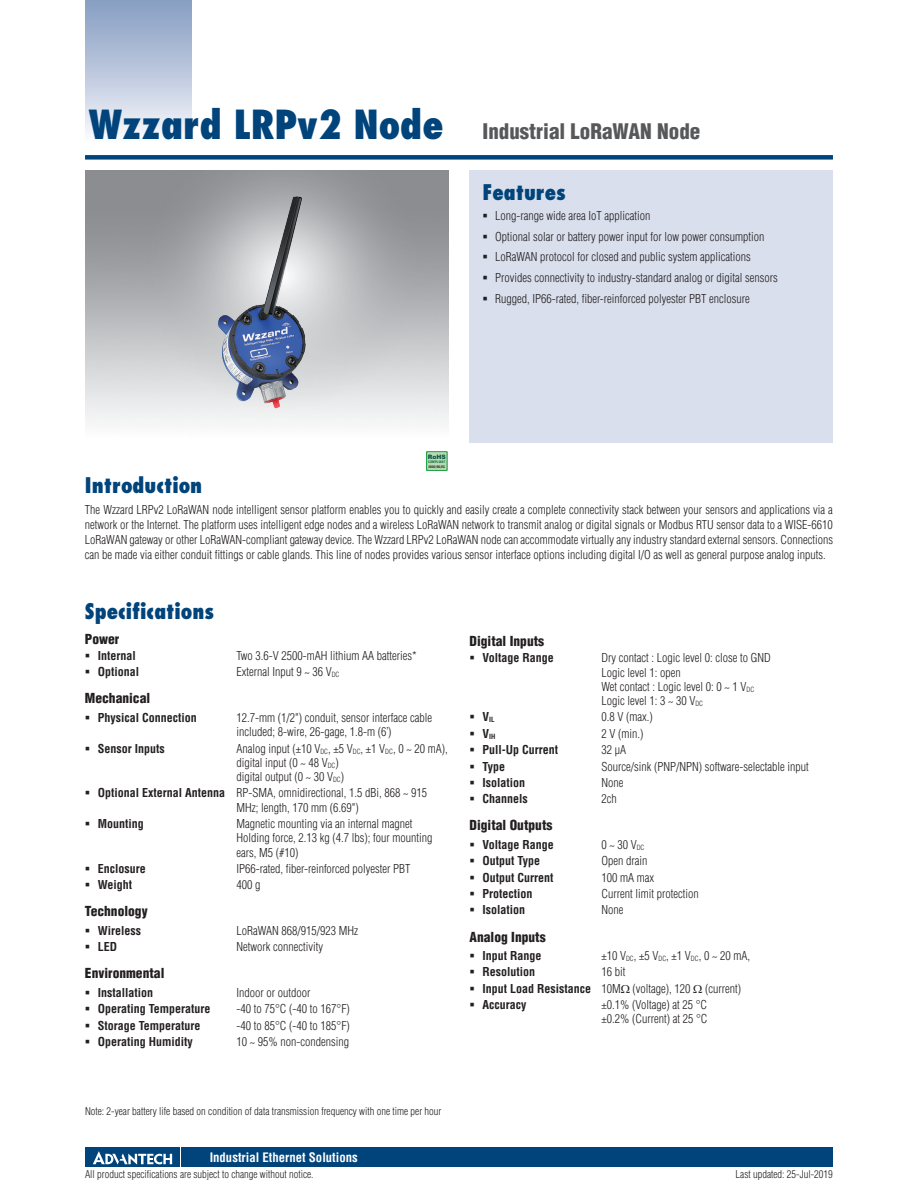
<style>
.page{position:relative;width:918px;height:1188px;background:#fff}
.page>*{position:absolute;margin:0;border:0;box-sizing:border-box;transform-origin:0 0}
.t1{font:800 condensed 39px "Futura";color:#00447b}
.t2{font:800 condensed 21px "Futura";color:#00447b}
.t3{font:900 condensed 21px "Helvetica";color:#57585a}
.t4{font:900 condensed 13.5px "Helvetica";color:#231f20}
.t5{font:700 condensed 12.75px "Helvetica";color:#fff}
.t6{font:300 condensed 12px/14.2px "Helvetica";color:#231f20}
.t7{font:700 condensed 12px "Helvetica";color:#231f20}
.t8{font:300 condensed 10.5px "Helvetica";color:#231f20}
.t9{font:700 condensed 7.05px "Helvetica";color:#231f20}
.t10{font:900 6px "Arial";color:#0c5447}
.t11{font:700 condensed 3.3px "Helvetica";color:#231f20;scale:1.11 1}
.t12{font:700 condensed 3.3px "Helvetica";color:#0c6a39;scale:1.05 1}
.s1{font-weight:700}
.s2{font-size:12px}
</style>
<div class="page">
<div style="left:85px;top:155px;width:748px;height:5px;background:#00447b"></div>
<div style="left:85px;top:0;width:106px;height:143px;background:linear-gradient(to bottom,#849bc1,#f9fafc)"></div>
<div style="left:182px;top:1147px;width:651px;height:20px;background:#00447b"></div>
<div style="left:85px;top:1147px;width:95px;height:20px;background:#00447b"></div>
<svg style="left:93px;top:1151px;width:79px;height:14px"></svg>
<div style="left:470px;top:170px;width:363px;height:272px;background:#d9dfec"></div>
<img style="left:200px;top:187px;width:144px;height:228px">
<svg style="left:426px;top:451px;width:22px;height:20px"></svg>
<div style="left:427px;top:452px;width:20px;height:18px;background:#b8dbb4"></div>
<h1 class="t1" style="left:89px;top:101px;width:356px">Wzzard LRPv2 Node</h1>
<h2 class="t3" style="left:483px;top:119px;width:219px">Industrial LoRaWAN Node</h2>
<h2 class="t2" style="left:482px;top:179px;width:85px">Features</h2>
<p class="t6" style="left:495px;top:205px;width:284px;line-height:20.7px">Long-range wide area IoT application<br>Optional solar or battery power input for low power consumption LoRaWAN protocol for closed and public system applications Provides connectivity to industry-standard analog or digital sensors Rugged, IP66-rated, fiber-reinforced polyester PBT enclosure</p>
<p class="t10" style="left:428px;top:452px;width:19px">RoHS</p>
<p class="t12" style="left:428px;top:460px;width:18px">COMPLIANT</p>
<p class="t11" style="left:428px;top:465px;width:17px">2002/95/EC</p>
<h2 class="t2" style="left:85px;top:472px;width:119px">Introduction</h2>
<p class="t6" style="left:85px;top:503px;width:750px;line-height:15px;text-align:justify">The Wzzard LRPv2 LoRaWAN node intelligent sensor platform enables you to quickly and easily create a complete connectivity stack between your sensors and applications via a network or the Internet. The platform uses intelligent edge nodes and a wireless LoRaWAN network to transmit analog or digital signals or Modbus RTU sensor data to a WISE-6610<br>LoRaWAN gateway or other LoRaWAN-compliant gateway device. The Wzzard LRPv2 LoRaWAN node can accommodate virtually any industry standard external sensors. Connections can be made via either conduit fittings or cable glands. This line of nodes provides various sensor interface options including digital I/O as well as general purpose analog inputs.</p>
<h2 class="t2" style="left:85px;top:598px;width:131px">Specifications</h2>
<p class="t4" style="left:85px;top:630px;width:36px">Power</p>
<p class="t7" style="left:98px;top:648px;width:40px">Internal</p>
<p class="t6" style="left:236px;top:648px;width:182px">Two 3.6-V 2500-mAH lithium AA batteries*</p>
<p class="t7" style="left:98px;top:665px;width:43px">Optional</p>
<p class="t6" style="left:236px;top:665px;width:105px">External Input 9 ~ 36 V<sub>DC</sub></p>
<p class="t4" style="left:85px;top:690px;width:67px">Mechanical</p>
<p class="t7" style="left:98px;top:710px;width:100px">Physical Connection</p>
<p class="t6" style="left:236px;top:710px;width:197px">12.7-mm (1/2") conduit, sensor interface cable included; 8-wire, 26-gage, 1.8-m (6’)</p>
<p class="t7" style="left:98px;top:741px;width:68px">Sensor Inputs</p>
<p class="t6" style="left:236px;top:741px;width:213px">Analog input (±10 V<sub>DC</sub>, ±5 V<sub>DC</sub>, ±1 V<sub>DC</sub>, 0 ~ 20 mA), digital input (0 ~ 48 V<sub>DC</sub>)<br>digital output (0 ~ 30 V<sub>DC</sub>)</p>
<p class="t6" style="left:236px;top:786px;width:192px;text-indent:-139px"><span class="s1">Optional External Antenna</span> RP-SMA, omnidirectional, 1.5 dBi, 868 ~ 915<br>MHz; length, 170 mm (6.69")</p>
<p class="t7" style="left:98px;top:816px;width:48px">Mounting</p>
<p class="t6" style="left:236px;top:817px;width:197px">Magnetic mounting via an internal magnet<br>Holding force, 2.13 kg (4.7 lbs); four mounting ears, M5 (#10)</p>
<p class="t7" style="left:98px;top:861px;width:49px">Enclosure</p>
<p class="t6" style="left:236px;top:861px;width:176px">IP66-rated, fiber-reinforced polyester PBT</p>
<p class="t7" style="left:98px;top:878px;width:36px">Weight</p>
<p class="t6" style="left:236px;top:878px;width:25px">400 g</p>
<p class="t4" style="left:85px;top:903px;width:64px">Technology</p>
<p class="t7" style="left:98px;top:923px;width:45px">Wireless</p>
<p class="t6" style="left:236px;top:923px;width:123px">LoRaWAN 868/915/923 MHz</p>
<p class="t7" style="left:98px;top:940px;width:21px">LED</p>
<p class="t6" style="left:236px;top:940px;width:88px">Network connectivity</p>
<p class="t4" style="left:85px;top:965px;width:81px">Environmental</p>
<p class="t7" style="left:98px;top:985px;width:57px">Installation</p>
<p class="t6" style="left:236px;top:985px;width:75px">Indoor or outdoor</p>
<p class="t7" style="left:98px;top:1002px;width:114px">Operating Temperature</p>
<p class="t6" style="left:236px;top:1002px;width:115px">-40 to 75°C (-40 to 167°F)</p>
<p class="t7" style="left:98px;top:1018px;width:104px">Storage Temperature</p>
<p class="t6" style="left:236px;top:1018px;width:115px">-40 to 85°C (-40 to 185°F)</p>
<p class="t7" style="left:98px;top:1034px;width:97px">Operating Humidity</p>
<p class="t6" style="left:236px;top:1035px;width:114px">10 ~ 95% non-condensing</p>
<p class="t4" style="left:470px;top:633px;width:76px">Digital Inputs</p>
<p class="t7" style="left:482px;top:651px;width:73px">Voltage Range</p>
<p class="t6" style="left:601px;top:651px;width:171px">Dry contact : Logic level 0: close to GND<br>Logic level 1: open<br>Wet contact : Logic level 0: 0 ~ 1 V<sub>DC<br></sub>Logic level 1: 3 ~ 30 V<sub>DC</sub></p>
<p class="t9" style="left:482px;top:716px;width:14px"><span class="s2">V</span>IL</p>
<p class="t6" style="left:601px;top:710px;width:53px">0.8 V (max.)</p>
<p class="t9" style="left:482px;top:732px;width:14px"><span class="s2">V</span>IH</p>
<p class="t6" style="left:601px;top:726px;width:43px">2 V (min.)</p>
<p class="t7" style="left:482px;top:743px;width:77px">Pull-Up Current</p>
<p class="t6" style="left:601px;top:743px;width:26px">32 μA</p>
<p class="t7" style="left:482px;top:759px;width:24px">Type</p>
<p class="t6" style="left:601px;top:759px;width:209px">Source/sink (PNP/NPN) software-selectable input</p>
<p class="t7" style="left:482px;top:775px;width:44px">Isolation</p>
<p class="t6" style="left:601px;top:775px;width:23px">None</p>
<p class="t7" style="left:482px;top:792px;width:47px">Channels</p>
<p class="t6" style="left:601px;top:792px;width:17px">2ch</p>
<p class="t4" style="left:470px;top:817px;width:84px">Digital Outputs</p>
<p class="t7" style="left:482px;top:837px;width:73px">Voltage Range</p>
<p class="t6" style="left:601px;top:837px;width:45px">0 ~ 30 V<sub>DC</sub></p>
<p class="t7" style="left:482px;top:854px;width:59px">Output Type</p>
<p class="t6" style="left:601px;top:854px;width:47px">Open drain</p>
<p class="t7" style="left:482px;top:870px;width:73px">Output Current</p>
<p class="t6" style="left:601px;top:870px;width:54px">100 mA max</p>
<p class="t7" style="left:482px;top:886px;width:52px">Protection</p>
<p class="t6" style="left:601px;top:887px;width:99px">Current limit protection</p>
<p class="t7" style="left:482px;top:903px;width:44px">Isolation</p>
<p class="t6" style="left:601px;top:903px;width:23px">None</p>
<p class="t4" style="left:470px;top:928px;width:78px">Analog Inputs</p>
<p class="t7" style="left:482px;top:948px;width:61px">Input Range</p>
<p class="t6" style="left:601px;top:949px;width:150px">±10 V<sub>DC</sub>, ±5 V<sub>DC</sub>, ±1 V<sub>DC</sub>, 0 ~ 20 mA,</p>
<p class="t7" style="left:482px;top:965px;width:54px">Resolution</p>
<p class="t6" style="left:482px;top:964px;width:260px;line-height:16.4px;text-indent:119px">16 bit<br><span class="s1">Input Load Resistance</span> 10M (voltage), 120 (current)<br><span class="s1">Accuracy</span></p>
<p class="t6" style="left:601px;top:998px;width:108px">±0.1% (Voltage) at 25 °C ±0.2% (Current) at 25 °C</p>
<p class="t8" style="left:85px;top:1105px;width:358px">Note: 2-year battery life based on condition of data transmission frequency with one time per hour</p>
<p class="t5" style="left:210px;top:1150px;width:150px">Industrial Ethernet Solutions</p>
<p class="t8" style="left:85px;top:1168px;width:230px">All product specifications are subject to change without notice.</p>
<p class="t8" style="left:736px;top:1168px;width:99px">Last updated: 25-Jul-2019</p>
</div>
